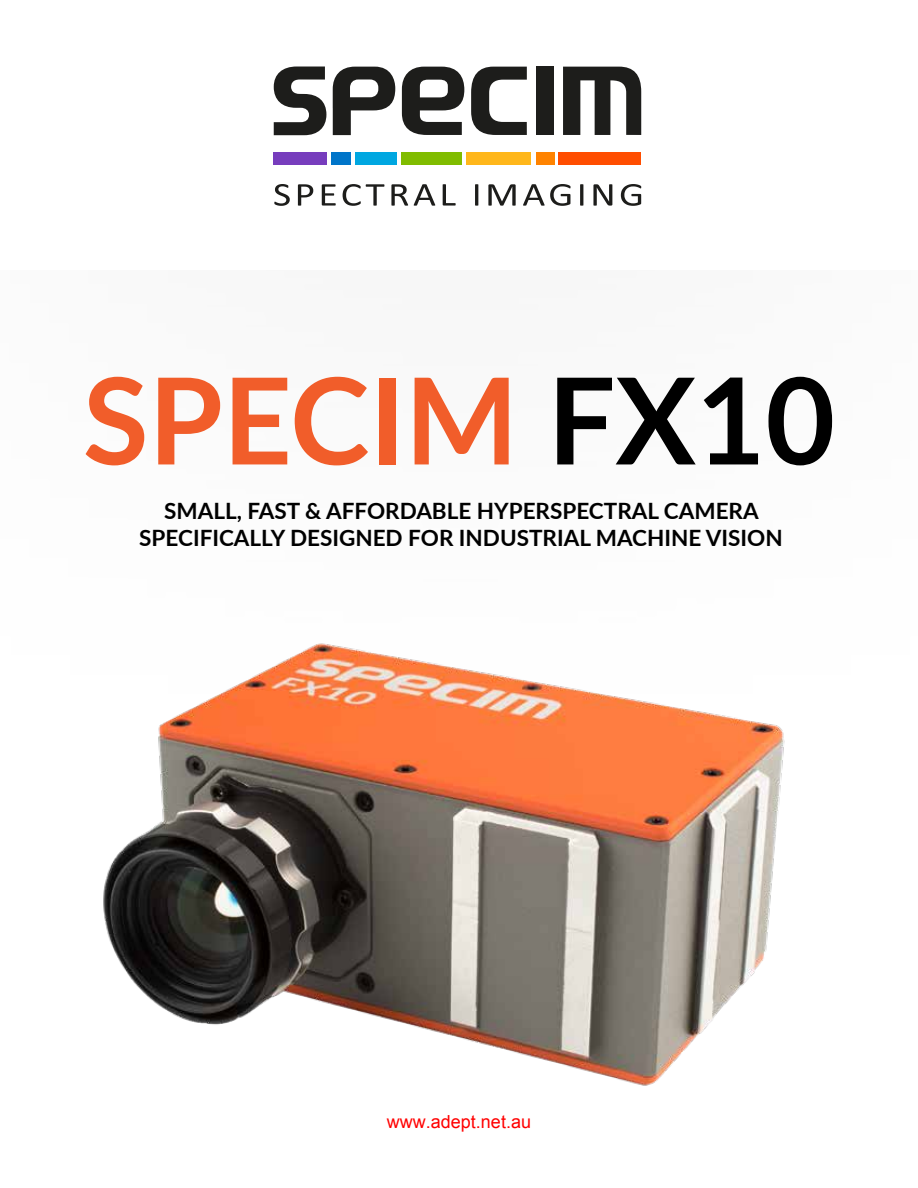
<style>
.page{position:relative;width:918px;height:1188px;background:#fff}
.page>*{position:absolute;margin:0;border:0;box-sizing:border-box;transform-origin:0 0}
.t1{font:700 120px "Lato";color:#f15d2a}
.t2{font:700 22.5px/27px "Lato";color:#000;text-align:center}
.t3{font:18px "Arial";color:#f00}
.s1{color:#000}
</style>
<div class="page">
<svg style="left:274px;top:184px;width:16px;height:22px"></svg>
<svg style="left:298px;top:184px;width:15px;height:22px"></svg>
<svg style="left:322px;top:184px;width:14px;height:22px"></svg>
<svg style="left:343px;top:184px;width:41px;height:22px"></svg>
<svg style="left:391px;top:184px;width:17px;height:22px"></svg>
<svg style="left:414px;top:184px;width:21px;height:22px"></svg>
<svg style="left:443px;top:184px;width:13px;height:22px"></svg>
<svg style="left:475px;top:184px;width:3px;height:22px"></svg>
<svg style="left:488px;top:184px;width:28px;height:22px"></svg>
<svg style="left:523px;top:184px;width:48px;height:22px"></svg>
<svg style="left:580px;top:184px;width:3px;height:22px"></svg>
<svg style="left:593px;top:184px;width:19px;height:22px"></svg>
<svg style="left:621px;top:184px;width:20px;height:22px"></svg>
<svg style="left:402px;top:67px;width:62px;height:68px"></svg>
<svg style="left:471px;top:67px;width:56px;height:68px"></svg>
<div style="left:536px;top:67px;width:18px;height:68px;background:#1d1d1b"></div>
<svg style="left:563px;top:67px;width:78px;height:68px"></svg>
<svg style="left:333px;top:67px;width:62px;height:68px"></svg>
<svg style="left:274px;top:67px;width:52px;height:68px"></svg>
<div style="left:274px;top:152px;width:53px;height:13px;background:#773dbd"></div>
<div style="left:356px;top:152px;width:41px;height:13px;background:#00a7e1"></div>
<div style="left:402px;top:152px;width:60px;height:13px;background:#80bc00"></div>
<div style="left:536px;top:152px;width:18px;height:13px;background:#ff8300"></div>
<div style="left:559px;top:152px;width:82px;height:13px;background:#ff4d00"></div>
<div style="left:467px;top:152px;width:64px;height:13px;background:#ffb71b"></div>
<div style="left:332px;top:152px;width:19px;height:13px;background:#0075c9"></div>
<img style="left:103px;top:643px;width:682px;height:443px">
<h1 class="t1" style="left:83px;top:332px;width:754px">SPECIM <span class="s1">FX10</span></h1>
<p class="t2" style="left:139px;top:496px;width:645px">SMALL, FAST &amp; AFFORDABLE HYPERSPECTRAL CAMERA<br>SPECIFICALLY DESIGNED FOR INDUSTRIAL MACHINE VISION</p>
<p class="t3" style="left:387px;top:1110px;width:146px">www.adept.net.au</p>
</div>
